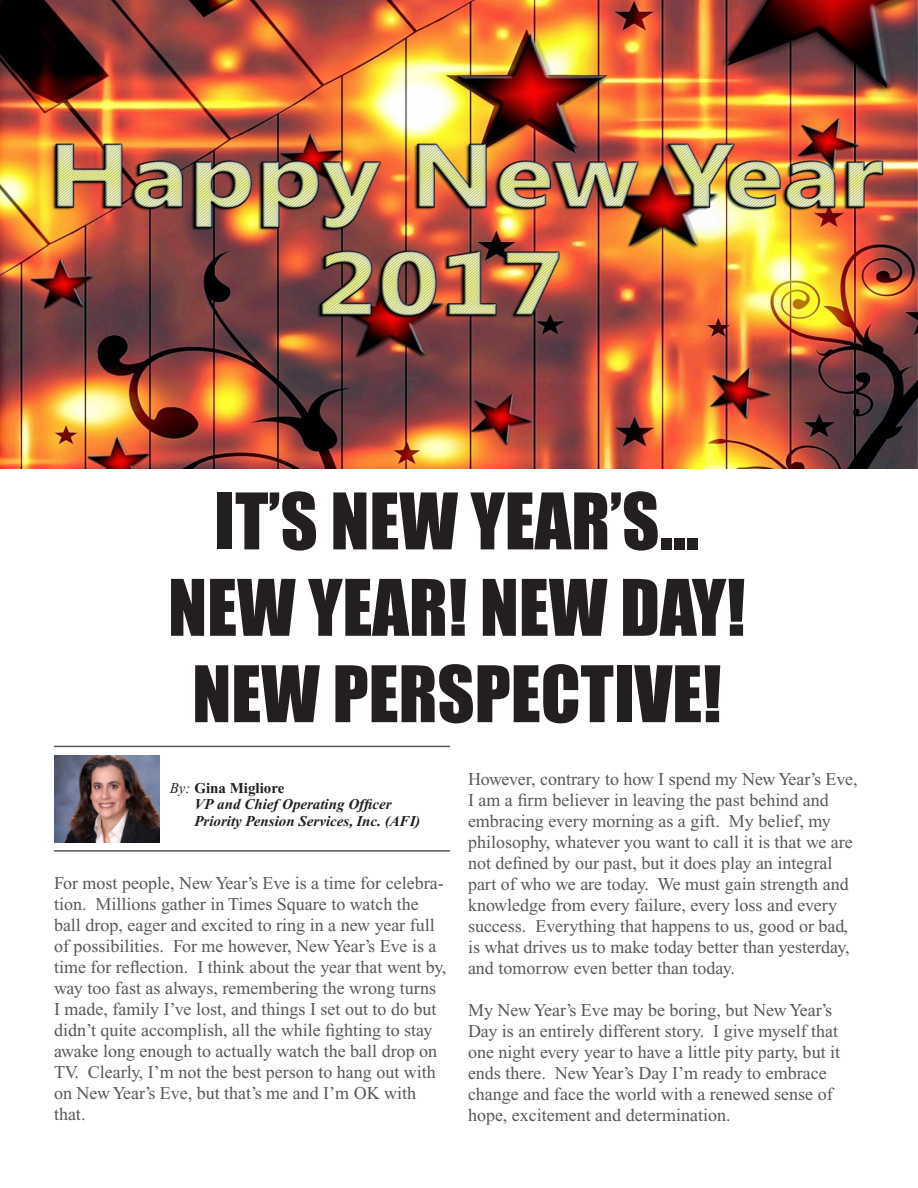
<style>
.page{position:relative;width:918px;height:1188px;background:#fff}
.page>*{position:absolute;margin:0;border:0;box-sizing:border-box;transform-origin:0 0}
.t1{font:72px/86.4px "Impact";color:#231f20;text-align:center}
.t2{font:18px/21px "Times New Roman";color:#57585a}
.t3{font:italic 700 15px/16.5px "Times New Roman";color:#231f20}
.s1{font-weight:400}
.s2{font-style:normal}
</style>
<div class="page">
<img style="left:55px;top:755px;width:104px;height:87px">
<hr style="left:54px;top:746px;width:396px;height:1px;background:#57585a">
<hr style="left:54px;top:850px;width:396px;height:2px;background:#57585a">
<img style="left:0;top:0;width:918px;height:469px">
<p class="t1" style="left:168px;top:476px;width:579px">IT’S NEW YEAR’S...<br>NEW YEAR! NEW DAY!</p>
<p class="t1" style="left:192px;top:649px;width:531px">NEW PERSPECTIVE!</p>
<p class="t3" style="left:194px;top:779px;width:228px;text-indent:-25px"><span class="s1">By:</span> <span class="s2">Gina Migliore<br></span>VP and Chief Operating Officer<br>Priority Pension Services, Inc. (AFI)</p>
<p class="t2" style="left:54px;top:873px;width:394px">For most people, New Year’s Eve is a time for celebra&shy;tion. Millions gather in Times Square to watch the ball drop, eager and excited to ring in a new year full of possibilities. For me however, New Year’s Eve is a time for reflection. I think about the year that went by, way too fast as always, remembering the wrong turns I made, family I’ve lost, and things I set out to do but didn’t quite accomplish, all the while fighting to stay awake long enough to actually watch the ball drop on TV. Clearly, I’m not the best person to hang out with on New Year’s Eve, but that’s me and I’m OK with that.</p>
<p class="t2" style="left:468px;top:768px;width:391px">However, contrary to how I spend my New Year’s Eve, I am a firm believer in leaving the past behind and embracing every morning as a gift. My belief, my philosophy, whatever you want to call it is that we are not defined by our past, but it does play an integral part of who we are today. We must gain strength and knowledge from every failure, every loss and every success. Everything that happens to us, good or bad, is what drives us to make today better than yesterday, and tomorrow even better than today.</p>
<p class="t2" style="left:468px;top:999px;width:374px">My New Year’s Eve may be boring, but New Year’s Day is an entirely different story. I give myself that one night every year to have a little pity party, but it ends there. New Year’s Day I’m ready to embrace change and face the world with a renewed sense of hope, excitement and determination.</p>
</div>
